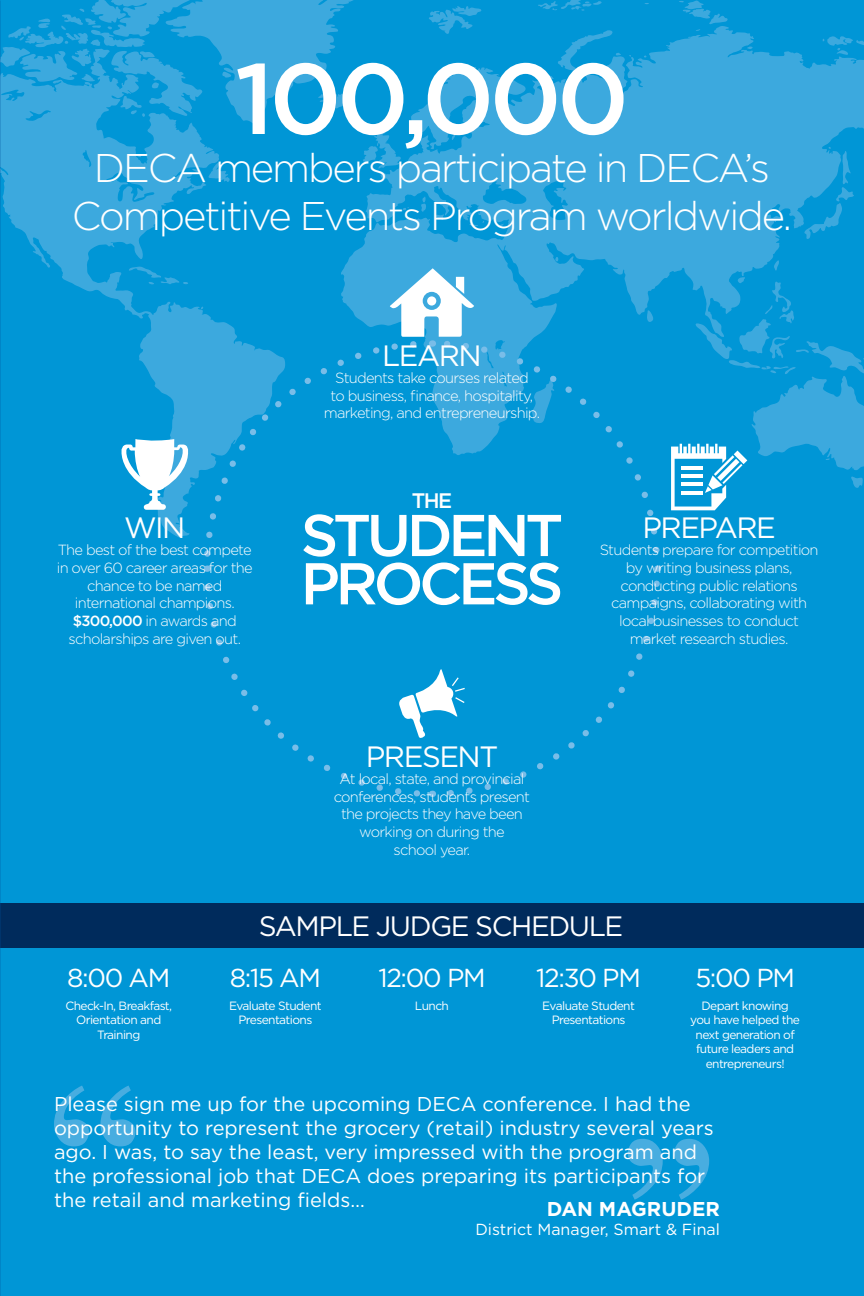
<style>
.page{position:relative;width:864px;height:1296px;background:#0096d6}
.page>*{position:absolute;margin:0;border:0;box-sizing:border-box;transform-origin:0 0}
.t1{font:500 100px "Gotham";letter-spacing:-.05em;color:#fff}
.t2{font:500 58.8px "Gotham";letter-spacing:-.075em;color:#fff}
.t3{font:300 40px/48px "Gotham";letter-spacing:-.05em;color:#fff;text-align:center}
.t4{font:29.4px "Gotham";letter-spacing:-.05em;color:#fff}
.t5{font:28px "Gotham";letter-spacing:-.05em;color:#fff}
.t6{font:26px "Gotham";letter-spacing:-.05em;color:#fff}
.t7{font:500 21px "Gotham";color:#fff}
.t8{font:20px/24px "Gotham";color:#fff}
.t9{font:700 20px "Gotham";color:#fff}
.t10{font:16px "Gotham";color:#fff}
.t11{font:300 14.6px/17.6px "Gotham";letter-spacing:-.05em;color:#fff;text-align:center}
.t12{font:12px/14.4px "Gotham";letter-spacing:-.05em;color:#fff;text-align:center}
.s1{font-weight:500}
</style>
<div class="page">
<svg style="left:429px;top:6px;width:53px;height:20px"></svg>
<svg style="left:0;top:0;width:353px;height:109px"></svg>
<svg style="left:0;top:49px;width:285px;height:489px"></svg>
<svg style="left:538px;top:0;width:64px;height:11px"></svg>
<svg style="left:679px;top:0;width:49px;height:24px"></svg>
<svg style="left:339px;top:26px;width:525px;height:377px;fill:#3ca9de"></svg>
<svg style="left:546px;top:30px;width:76px;height:50px"></svg>
<svg style="left:804px;top:147px;width:50px;height:93px"></svg>
<div style="left:0;top:903px;width:864px;height:45px;background:#002b5c"></div>
<svg style="left:447px;top:571px;width:213px;height:226px"></svg>
<svg style="left:435px;top:337px;width:228px;height:217px"></svg>
<svg style="left:200px;top:337px;width:220px;height:229px"></svg>
<svg style="left:204px;top:584px;width:216px;height:213px"></svg>
<svg style="left:390px;top:268px;width:84px;height:79px;background:#93cfec"></svg>
<div style="left:427px;top:296px;width:9px;height:10px;background:#fff;border-radius:50%"></div>
<svg style="left:671px;top:259px;width:193px;height:251px"></svg>
<hr style="left:681px;top:466px;width:22px;height:4px;background:#fff">
<hr style="left:681px;top:474px;width:21px;height:4px;background:#fff">
<hr style="left:681px;top:483px;width:22px;height:3px;background:#fff">
<hr style="left:681px;top:491px;width:22px;height:4px;background:#fff">
<svg style="left:398px;top:668px;width:67px;height:71px"></svg>
<svg style="left:121px;top:439px;width:68px;height:71px"></svg>
<svg style="left:100px;top:1086px;width:35px;height:60px"></svg>
<svg style="left:54px;top:1086px;width:35px;height:60px"></svg>
<svg style="left:628px;top:1139px;width:35px;height:61px"></svg>
<svg style="left:674px;top:1139px;width:35px;height:61px"></svg>
<p class="t1" style="left:235px;top:33px;width:396px">100,000</p>
<p class="t3" style="left:72px;top:143px;width:722px">DECA members participate in DECA’s<br>Competitive Events Program worldwide.</p>
<p class="t4" style="left:124px;top:509px;width:63px">WIN</p>
<p class="t11" style="left:57px;top:541px;width:198px">The best of the best compete in over 60 career areas for the chance to be named international champions.</p>
<p class="t11" style="left:69px;top:612px;width:174px;text-align:left"><span class="s1">$300,000</span> in awards and scholarships are given out.</p>
<p class="t4" style="left:382px;top:336px;width:101px">LEARN</p>
<p class="t11" style="left:324px;top:369px;width:218px">Students take courses related<br>to business, finance, hospitality, marketing, and entrepreneurship.</p>
<p class="t7" style="left:412px;top:487px;width:42px">THE</p>
<p class="t2" style="left:301px;top:497px;width:264px">STUDENT</p>
<p class="t2" style="left:301px;top:545px;width:264px">PROCESS</p>
<p class="t4" style="left:642px;top:509px;width:135px">PREPARE</p>
<p class="t11" style="left:600px;top:541px;width:220px">Students prepare for competition by writing business plans, conducting public relations campaigns, collaborating with local businesses to conduct market research studies.</p>
<p class="t4" style="left:366px;top:737px;width:134px">PRESENT</p>
<p class="t11" style="left:334px;top:770px;width:198px">At local, state, and provincial conferences, students present the projects they have been working on during the<br>school year.</p>
<p class="t5" style="left:259px;top:909px;width:366px">SAMPLE JUDGE SCHEDULE</p>
<p class="t6" style="left:695px;top:961px;width:101px">5:00 PM</p>
<p class="t12" style="left:690px;top:998px;width:111px">Depart knowing you have helped the next generation of future leaders and entrepreneurs!</p>
<p class="t8" style="left:54px;top:1091px;width:661px">Please sign me up for the upcoming DECA conference. I had the opportunity to represent the grocery (retail) industry several years ago. I was, to say the least, very impressed with the program and the professional job that DECA does preparing its participants for the retail and marketing fields…</p>
<p class="t6" style="left:67px;top:961px;width:105px">8:00 AM</p>
<p class="t12" style="left:65px;top:998px;width:108px">Check-In, Breakfast,<br>Orientation and<br>Training</p>
<p class="t6" style="left:378px;top:961px;width:109px">12:00 PM</p>
<p class="t12" style="left:415px;top:998px;width:36px">Lunch</p>
<p class="t6" style="left:536px;top:961px;width:106px">12:30 PM</p>
<p class="t12" style="left:542px;top:998px;width:94px">Evaluate Student<br>Presentations</p>
<p class="t6" style="left:230px;top:961px;width:93px">8:15 AM</p>
<p class="t12" style="left:229px;top:998px;width:94px">Evaluate Student<br>Presentations</p>
<p class="t9" style="left:547px;top:1195px;width:175px">DAN MAGRUDER</p>
<p class="t10" style="left:475px;top:1219px;width:246px">District Manager, Smart &amp; Final</p>
</div>
